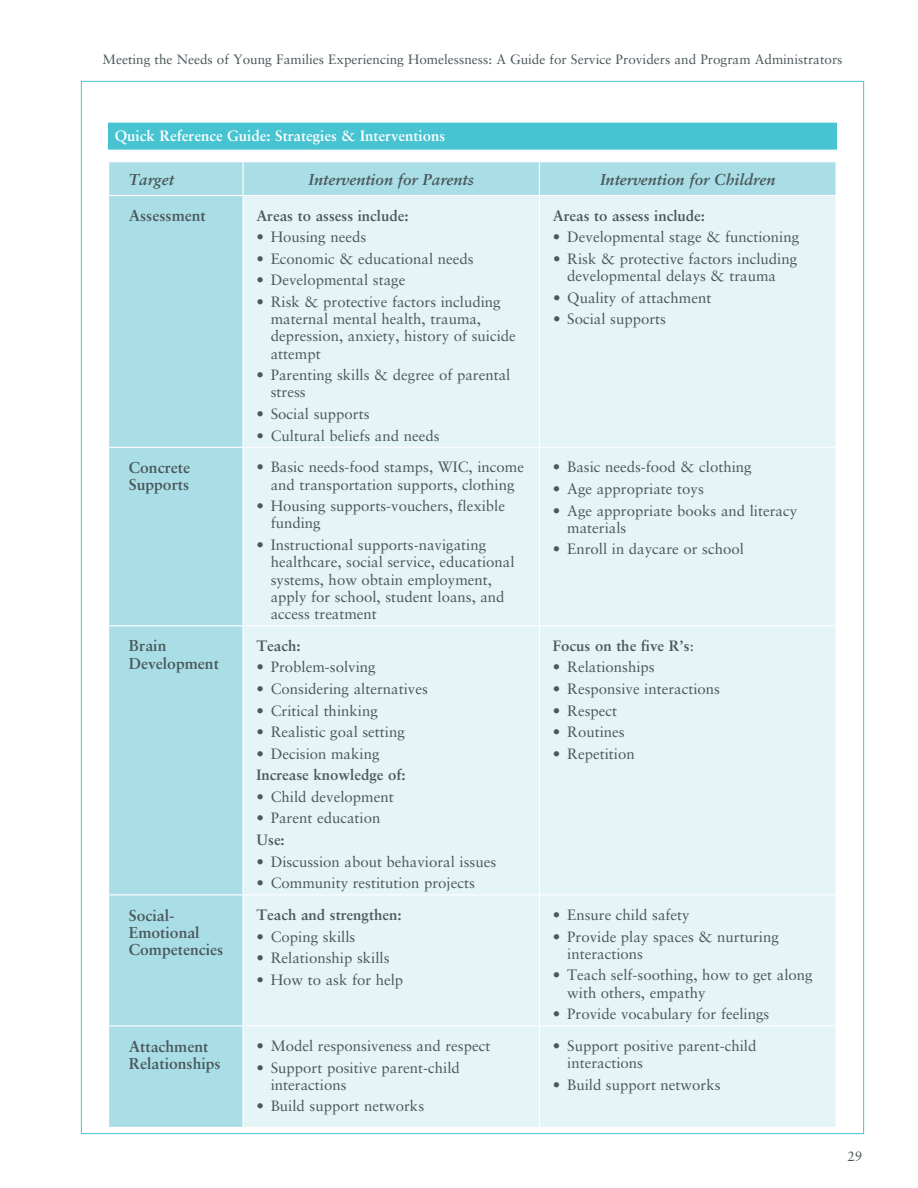
<style>
.page{position:relative;width:918px;height:1188px;background:#fff}
.page>*{position:absolute;margin:0;border:0;box-sizing:border-box;transform-origin:0 0}
.t1{font:700 15.75px/17.2px "Sabon";color:#4a585a}
.t2{font:italic 700 15.75px "Sabon";color:#4a585a}
.t3{font:15px/17.2px "Sabon";color:#4a585a}
.t4{font:700 15px "Sabon";color:#4a585a}
.t5{font:700 15px "Sabon";color:#fff}
.t6{font:13.5px "Sabon";color:#4a585a}
.s1{font-weight:400}
</style>
<div class="page">
<div style="left:108px;top:123px;width:729px;height:27px;background:#47c3d2"></div>
<div style="left:109px;top:162px;width:727px;height:965px;background:#aadee7"></div>
<div style="left:244px;top:196px;width:592px;height:931px;background:#e4f4f7"></div>
<hr style="left:242px;top:162px;width:2px;height:33px;background:#fff">
<hr style="left:539px;top:162px;width:1px;height:33px;background:#fff">
<hr style="left:108px;top:195px;width:135px;height:1px;background:#fff">
<hr style="left:243px;top:195px;width:296px;height:1px;background:#fff">
<hr style="left:242px;top:196px;width:2px;height:251px;background:#fff">
<hr style="left:539px;top:195px;width:298px;height:1px;background:#fff">
<hr style="left:539px;top:196px;width:1px;height:251px;background:#fff">
<hr style="left:108px;top:447px;width:135px;height:1px;background:#fff">
<hr style="left:243px;top:447px;width:296px;height:1px;background:#fff">
<hr style="left:242px;top:448px;width:2px;height:177px;background:#fff">
<hr style="left:539px;top:447px;width:298px;height:1px;background:#fff">
<hr style="left:539px;top:448px;width:1px;height:177px;background:#fff">
<hr style="left:108px;top:625px;width:135px;height:1px;background:#fff">
<hr style="left:243px;top:625px;width:296px;height:1px;background:#fff">
<hr style="left:242px;top:626px;width:2px;height:268px;background:#fff">
<hr style="left:539px;top:625px;width:298px;height:1px;background:#fff">
<hr style="left:539px;top:626px;width:1px;height:268px;background:#fff">
<hr style="left:108px;top:894px;width:135px;height:1px;background:#fff">
<hr style="left:243px;top:894px;width:296px;height:1px;background:#fff">
<hr style="left:242px;top:895px;width:2px;height:130px;background:#fff">
<hr style="left:539px;top:894px;width:298px;height:1px;background:#fff">
<hr style="left:539px;top:895px;width:1px;height:130px;background:#fff">
<hr style="left:108px;top:1025px;width:135px;height:1px;background:#fff">
<hr style="left:243px;top:1025px;width:296px;height:1px;background:#fff">
<hr style="left:242px;top:1026px;width:2px;height:101px;background:#fff">
<hr style="left:539px;top:1025px;width:298px;height:1px;background:#fff">
<hr style="left:539px;top:1026px;width:1px;height:101px;background:#fff">
<p class="t6" style="left:103px;top:52px;width:741px">Meeting the Needs of Young Families Experiencing Homelessness: A Guide for Service Providers and Program Administrators</p>
<p class="t5" style="left:115px;top:126px;width:332px">Quick Reference Guide: Strategies &amp; Interventions</p>
<p class="t2" style="left:129px;top:170px;width:47px">Target</p>
<p class="t2" style="left:309px;top:170px;width:167px">Intervention for Parents</p>
<p class="t2" style="left:600px;top:170px;width:177px">Intervention for Children</p>
<p class="t1" style="left:129px;top:207px;width:78px">Assessment</p>
<p class="t4" style="left:256px;top:206px;width:154px">Areas to assess include:</p>
<p class="t3" style="left:256px;top:228px;width:111px">• Housing needs</p>
<p class="t3" style="left:256px;top:250px;width:219px">• Economic &amp; educational needs</p>
<p class="t3" style="left:257px;top:271px;width:150px">• Developmental stage</p>
<p class="t3" style="left:271px;top:293px;width:247px;text-indent:-14px">• Risk &amp; protective factors including maternal mental health, trauma, depression, anxiety, history of suicide attempt</p>
<p class="t3" style="left:271px;top:366px;width:241px;text-indent:-14px">• Parenting skills &amp; degree of parental stress</p>
<p class="t3" style="left:257px;top:405px;width:115px">• Social supports</p>
<p class="t3" style="left:257px;top:427px;width:185px">• Cultural beliefs and needs</p>
<p class="t4" style="left:553px;top:206px;width:154px">Areas to assess include:</p>
<p class="t3" style="left:553px;top:228px;width:248px">• Developmental stage &amp; functioning</p>
<p class="t3" style="left:553px;top:250px;width:246px;text-align:center">• Risk &amp; protective factors including developmental delays &amp; trauma</p>
<p class="t3" style="left:553px;top:289px;width:160px">• Quality of attachment</p>
<p class="t3" style="left:553px;top:310px;width:115px">• Social supports</p>
<p class="t1" style="left:129px;top:459px;width:63px">Concrete<br>Supports</p>
<p class="t3" style="left:256px;top:458px;width:269px;text-align:center">• Basic needs-food stamps, WIC, income and transportation supports, clothing</p>
<p class="t3" style="left:271px;top:497px;width:236px;text-indent:-14px">• Housing supports-vouchers, flexible funding</p>
<p class="t3" style="left:271px;top:536px;width:245px;text-indent:-14px">• Instructional supports-navigating healthcare, social service, educational systems, how obtain employment, apply for school, student loans, and access treatment</p>
<p class="t1" style="left:129px;top:637px;width:92px">Brain<br>Development</p>
<p class="t4" style="left:256px;top:636px;width:46px">Teach:</p>
<p class="t3" style="left:256px;top:658px;width:121px">• Problem-solving</p>
<p class="t3" style="left:256px;top:680px;width:173px">• Considering alternatives</p>
<p class="t3" style="left:256px;top:702px;width:123px">• Critical thinking</p>
<p class="t3" style="left:256px;top:723px;width:150px">• Realistic goal setting</p>
<p class="t3" style="left:256px;top:745px;width:125px">• Decision making</p>
<p class="t4" style="left:256px;top:766px;width:151px">Increase knowledge of:</p>
<p class="t3" style="left:256px;top:788px;width:139px">• Child development</p>
<p class="t3" style="left:256px;top:809px;width:125px">• Parent education</p>
<p class="t4" style="left:256px;top:830px;width:30px">Use:</p>
<p class="t3" style="left:256px;top:853px;width:241px">• Discussion about behavioral issues</p>
<p class="t3" style="left:257px;top:874px;width:220px">• Community restitution projects</p>
<p class="t1" style="left:129px;top:906px;width:96px">Social-<br>Emotional<br>Competencies</p>
<p class="t4" style="left:256px;top:905px;width:147px">Teach and strengthen:</p>
<p class="t3" style="left:256px;top:928px;width:100px">• Coping skills</p>
<p class="t3" style="left:256px;top:949px;width:135px">• Relationship skills</p>
<p class="t3" style="left:256px;top:971px;width:148px">• How to ask for help</p>
<p class="t1" style="left:129px;top:1037px;width:93px">Attachment<br>Relationships</p>
<p class="t3" style="left:256px;top:1037px;width:235px">• Model responsiveness and respect</p>
<p class="t3" style="left:271px;top:1059px;width:191px;text-indent:-14px">• Support positive parent-child interactions</p>
<p class="t3" style="left:257px;top:1097px;width:169px">• Build support networks</p>
<p class="t3" style="left:553px;top:458px;width:200px">• Basic needs-food &amp; clothing</p>
<p class="t3" style="left:553px;top:480px;width:152px">• Age appropriate toys</p>
<p class="t3" style="left:567px;top:502px;width:232px;text-indent:-14px">• Age appropriate books and literacy materials</p>
<p class="t3" style="left:553px;top:540px;width:192px">• Enroll in daycare or school</p>
<p class="t4" style="left:553px;top:636px;width:142px">Focus on the five R’s<span class="s1">:</span></p>
<p class="t3" style="left:553px;top:658px;width:103px">• Relationships</p>
<p class="t3" style="left:553px;top:680px;width:169px">• Responsive interactions</p>
<p class="t3" style="left:553px;top:702px;width:66px">• Respect</p>
<p class="t3" style="left:553px;top:723px;width:73px">• Routines</p>
<p class="t3" style="left:553px;top:745px;width:83px">• Repetition</p>
<p class="t3" style="left:553px;top:906px;width:138px">• Ensure child safety</p>
<p class="t3" style="left:567px;top:928px;width:213px;text-indent:-14px">• Provide play spaces &amp; nurturing interactions</p>
<p class="t3" style="left:567px;top:966px;width:247px;text-indent:-14px">• Teach self-soothing, how to get along with others, empathy</p>
<p class="t3" style="left:553px;top:1005px;width:218px">• Provide vocabulary for feelings</p>
<p class="t3" style="left:567px;top:1037px;width:191px;text-indent:-14px">• Support positive parent-child interactions</p>
<p class="t3" style="left:553px;top:1076px;width:169px">• Build support networks</p>
<p class="t6" style="left:847px;top:1148px;width:17px">29</p>
</div>
